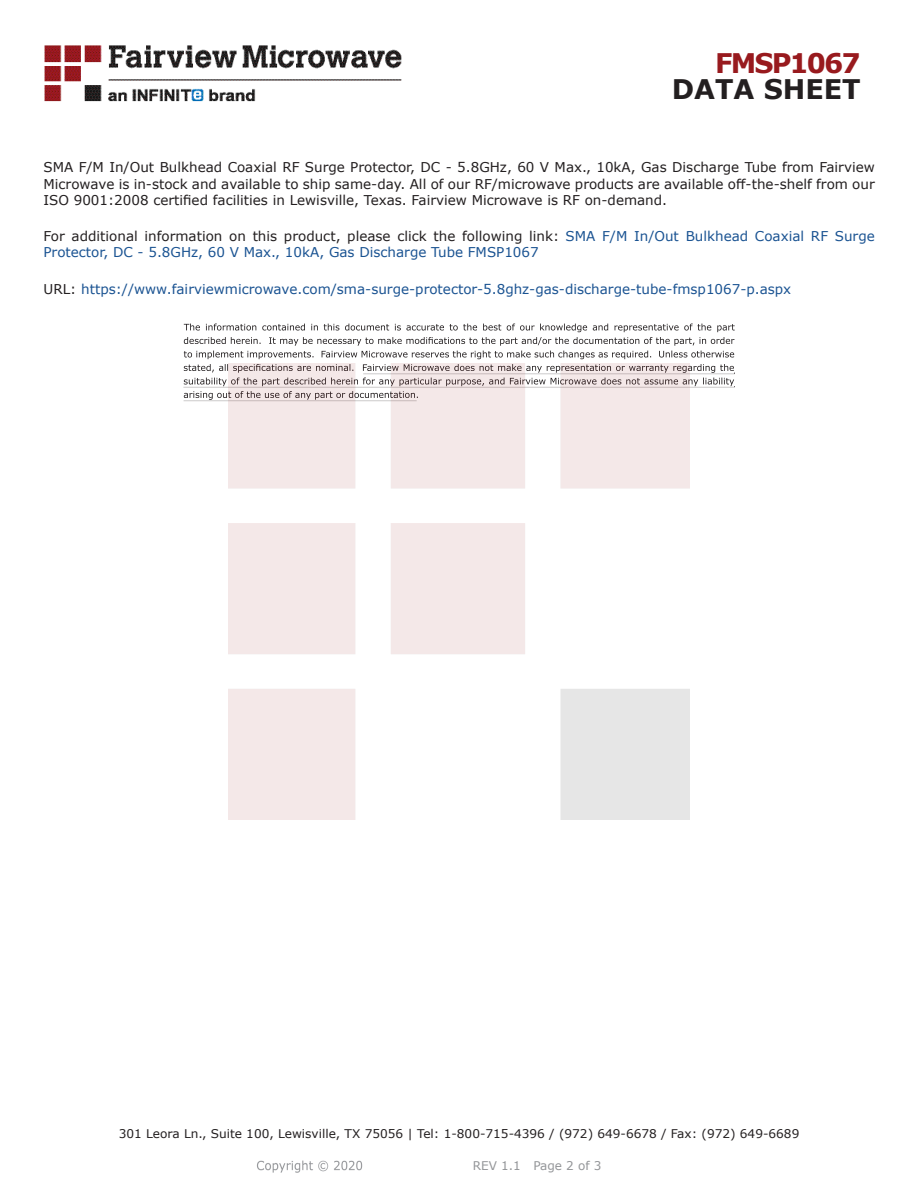
<style>
.page{position:relative;width:918px;height:1188px;background:#fff}
.page>*{position:absolute;margin:0;border:0;box-sizing:border-box;transform-origin:0 0}
.t1{font:700 27px "Verdana";color:#231f20}
.FM{font:700 27px "Verdana";letter-spacing:-.07em;color:#981a1e}
.Web_Description_Para{font:13.5px/16.2px "Verdana";color:#231f20;text-align:justify}
.Web_Description_Para-2{font:13.5px/16.2px "Verdana";color:#1a5392}
.URL_para{font:13.5px "Verdana";color:#1a5392}
.t2{font:12px "Verdana";color:#231f20}
.REV_Info{font:12px "Verdana";color:#939598}
.s1{color:#231f20}
</style>
<div class="page">
<svg style="left:184px;top:324px;width:551px;height:76px"></svg>
<hr style="left:363px;top:373px;width:372px;height:1px;background:#231f20">
<hr style="left:183px;top:387px;width:551px;height:1px;background:#231f20">
<hr style="left:184px;top:400px;width:233px;height:1px;background:#231f20">
<img style="left:257px;top:1160px;width:106px;height:13px">
<img style="left:228px;top:364px;width:462px;height:456px">
<img style="left:44px;top:45px;width:358px;height:57px">
<p class="FM" style="left:715px;top:44px;width:147px">FMSP1067</p>
<p class="t1" style="left:672px;top:70px;width:191px">DATA SHEET</p>
<p class="Web_Description_Para" style="left:44px;top:159px;width:833px">SMA F/M In/Out Bulkhead Coaxial RF Surge Protector, DC - 5.8GHz, 60 V Max., 10kA, Gas Discharge Tube from Fairview Microwave is in-stock and available to ship same-day. All of our RF/microwave products are available off-the-shelf from our ISO 9001:2008 certified facilities in Lewisville, Texas. Fairview Microwave is RF on-demand.</p>
<p class="Web_Description_Para-2" style="left:44px;top:228px;width:833px"><span class="s1">For additional information on this product, please click the following link:</span> SMA F/M In/Out Bulkhead Coaxial RF Surge<br>Protector, DC - 5.8GHz, 60 V Max., 10kA, Gas Discharge Tube FMSP1067</p>
<p class="URL_para" style="left:44px;top:280px;width:749px"><span class="s1">URL:</span> https://www.fairviewmicrowave.com/sma-surge-protector-5.8ghz-gas-discharge-tube-fmsp1067-p.aspx</p>
<p class="t2" style="left:119px;top:1125px;width:682px">301 Leora Ln., Suite 100, Lewisville, TX 75056 | Tel: 1-800-715-4396 / (972) 649-6678 / Fax: (972) 649-6689</p>
<p class="REV_Info" style="left:473px;top:1157px;width:130px">REV 1.1 Page 2 of 3</p>
</div>
